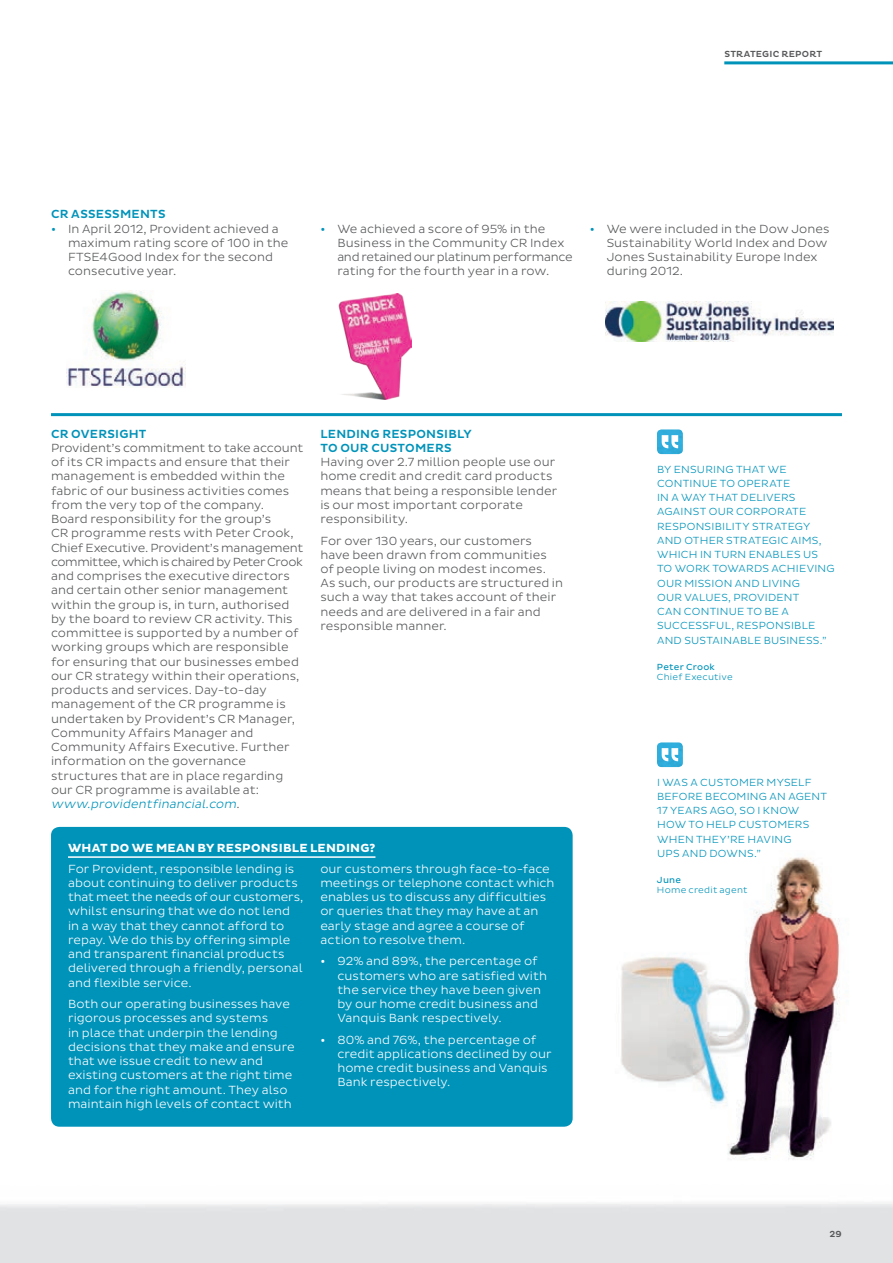
<style>
.page{position:relative;width:893px;height:1263px;background:#fff}
.page>*{position:absolute;margin:0;border:0;box-sizing:border-box;transform-origin:0 0}
.Tabbed_Bullet_Points{font:300 12px/14.2px "Pluto Sans";letter-spacing:.005em;color:#57585a}
.Tabbed_Bullet_Points-2{font:300 12px/14.2px "Pluto Sans";letter-spacing:.005em;color:#fff}
.Subhead_Style_01{font:500 12px/14.2px "Pluto Sans";letter-spacing:.02em;color:#0093ba}
.Callout_Box_Headers{font:700 12px "Pluto Sans";letter-spacing:.02em;color:#fff}
.Captions{font:300 10.5px/14.2px "Pluto Sans";letter-spacing:.025em;color:#0093ba}
.Caption_-_Position{font:300 9px "Pluto Sans";letter-spacing:.025em;color:#0093ba}
.t1{font:500 9px "Pluto";letter-spacing:.02em;color:#57585a}
.Caption_-_Name{font:9px "Pluto Sans";letter-spacing:.025em;color:#0093ba}
.s1{font-weight:500;color:#0093ba}
.s2{font-style:italic;color:#0093ba}
.s3{font-weight:500}
</style>
<div class="page">
<img style="left:621px;top:857px;width:219px;height:303px">
<div style="left:51px;top:827px;width:522px;height:300px;background:#0093ba;border-radius:9px"></div>
<img style="left:338px;top:293px;width:74px;height:107px">
<img style="left:67px;top:291px;width:119px;height:96px">
<img style="left:605px;top:302px;width:228px;height:40px">
<hr style="left:724px;top:61px;width:169px;height:3px;background:#0093ba">
<hr style="left:51px;top:413px;width:791px;height:3px;background:#0093ba">
<img style="left:657px;top:429px;width:26px;height:25px">
<svg style="left:661px;top:435px;width:17px;height:13px"></svg>
<hr style="left:68px;top:856px;width:307px;height:2px;background:#fff">
<img style="left:657px;top:742px;width:26px;height:25px">
<svg style="left:661px;top:748px;width:17px;height:13px"></svg>
<p class="t1" style="left:724px;top:49px;width:99px">STRATEGIC REPORT</p>
<p class="Subhead_Style_01" style="left:51px;top:208px;width:116px">CR ASSESSMENTS</p>
<p class="Tabbed_Bullet_Points" style="left:68px;top:222px;width:222px;text-indent:-17px"><span class="s1">•</span> In April 2012, Provident achieved a maximum rating score of 100 in the<br>FTSE4Good Index for the second consecutive year.</p>
<p class="Tabbed_Bullet_Points" style="left:337px;top:222px;width:237px;text-indent:-17px"><span class="s1">•</span> We achieved a score of 95% in the Business in the Community CR Index and retained our platinum performance rating for the fourth year in a row.</p>
<p class="Tabbed_Bullet_Points" style="left:607px;top:222px;width:224px;text-indent:-17px"><span class="s1">•</span> We were included in the Dow Jones<br>Sustainability World Index and Dow<br>Jones Sustainability Europe Index during 2012.</p>
<p class="Subhead_Style_01" style="left:51px;top:427px;width:97px">CR OVERSIGHT</p>
<p class="Tabbed_Bullet_Points" style="left:51px;top:441px;width:254px">Provident’s commitment to take account of its CR impacts and ensure that their management is embedded within the fabric of our business activities comes from the very top of the company.<br>Board responsibility for the group’s<br>CR programme rests with Peter Crook, Chief Executive. Provident’s management committee, which is chaired by Peter Crook and comprises the executive directors and certain other senior management within the group is, in turn, authorised by the board to review CR activity. This committee is supported by a number of working groups which are responsible for ensuring that our businesses embed our CR strategy within their operations, products and services. Day-to-day management of the CR programme is undertaken by Provident’s CR Manager, Community Affairs Manager and Community Affairs Executive. Further information on the governance structures that are in place regarding our CR programme is available at: <span class="s2">www.providentfinancial.com</span>.</p>
<p class="Subhead_Style_01" style="left:320px;top:427px;width:153px">LENDING RESPONSIBLY<br>TO OUR CUSTOMERS</p>
<p class="Tabbed_Bullet_Points" style="left:320px;top:455px;width:238px">Having over 2.7 million people use our home credit and credit card products means that being a responsible lender is our most important corporate responsibility.</p>
<p class="Tabbed_Bullet_Points" style="left:320px;top:533px;width:244px">For over 130 years, our customers have been drawn from communities of people living on modest incomes.<br>As such, our products are structured in such a way that takes account of their needs and are delivered in a fair and responsible manner.</p>
<p class="Callout_Box_Headers" style="left:68px;top:841px;width:309px">WHAT DO WE MEAN BY RESPONSIBLE LENDING?</p>
<p class="Tabbed_Bullet_Points-2" style="left:68px;top:862px;width:237px">For Provident, responsible lending is about continuing to deliver products that meet the needs of our customers, whilst ensuring that we do not lend in a way that they cannot afford to repay. We do this by offering simple and transparent financial products delivered through a friendly, personal and flexible service.</p>
<p class="Tabbed_Bullet_Points-2" style="left:68px;top:997px;width:228px">Both our operating businesses have rigorous processes and systems<br>in place that underpin the lending decisions that they make and ensure that we issue credit to new and existing customers at the right time and for the right amount. They also maintain high levels of contact with</p>
<p class="Tabbed_Bullet_Points-2" style="left:320px;top:861px;width:236px">our customers through face-to-face meetings or telephone contact which enables us to discuss any difficulties or queries that they may have at an early stage and agree a course of action to resolve them.</p>
<p class="Tabbed_Bullet_Points-2" style="left:337px;top:954px;width:211px;text-indent:-17px"><span class="s3">•</span> 92% and 89%, the percentage of customers who are satisfied with the service they have been given by our home credit business and<br>Vanquis Bank respectively.</p>
<p class="Tabbed_Bullet_Points-2" style="left:337px;top:1033px;width:216px;text-indent:-17px"><span class="s3">•</span> 80% and 76%, the percentage of credit applications declined by our home credit business and Vanquis<br>Bank respectively.</p>
<p class="Captions" style="left:657px;top:462px;width:179px">BY ENSURING THAT WE<br>CONTINUE TO OPERATE<br>IN A WAY THAT DELIVERS<br>AGAINST OUR CORPORATE<br>RESPONSIBILITY STRATEGY<br>AND OTHER STRATEGIC AIMS,<br>WHICH IN TURN ENABLES US<br>TO WORK TOWARDS ACHIEVING<br>OUR MISSION AND LIVING<br>OUR VALUES, PROVIDENT<br>CAN CONTINUE TO BE A<br>SUCCESSFUL, RESPONSIBLE<br>AND SUSTAINABLE BUSINESS.”</p>
<p class="Caption_-_Name" style="left:657px;top:661px;width:59px">Peter Crook</p>
<p class="Caption_-_Position" style="left:657px;top:672px;width:77px">Chief Executive</p>
<p class="Captions" style="left:657px;top:775px;width:172px">I WAS A CUSTOMER MYSELF<br>BEFORE BECOMING AN AGENT<br>17 YEARS AGO, SO I KNOW<br>HOW TO HELP CUSTOMERS<br>WHEN THEY’RE HAVING<br>UPS AND DOWNS.”</p>
<p class="Caption_-_Name" style="left:657px;top:874px;width:26px">June</p>
<p class="Caption_-_Position" style="left:657px;top:885px;width:92px">Home credit agent</p>
<p class="t1" style="left:830px;top:1229px;width:14px">29</p>
</div>
